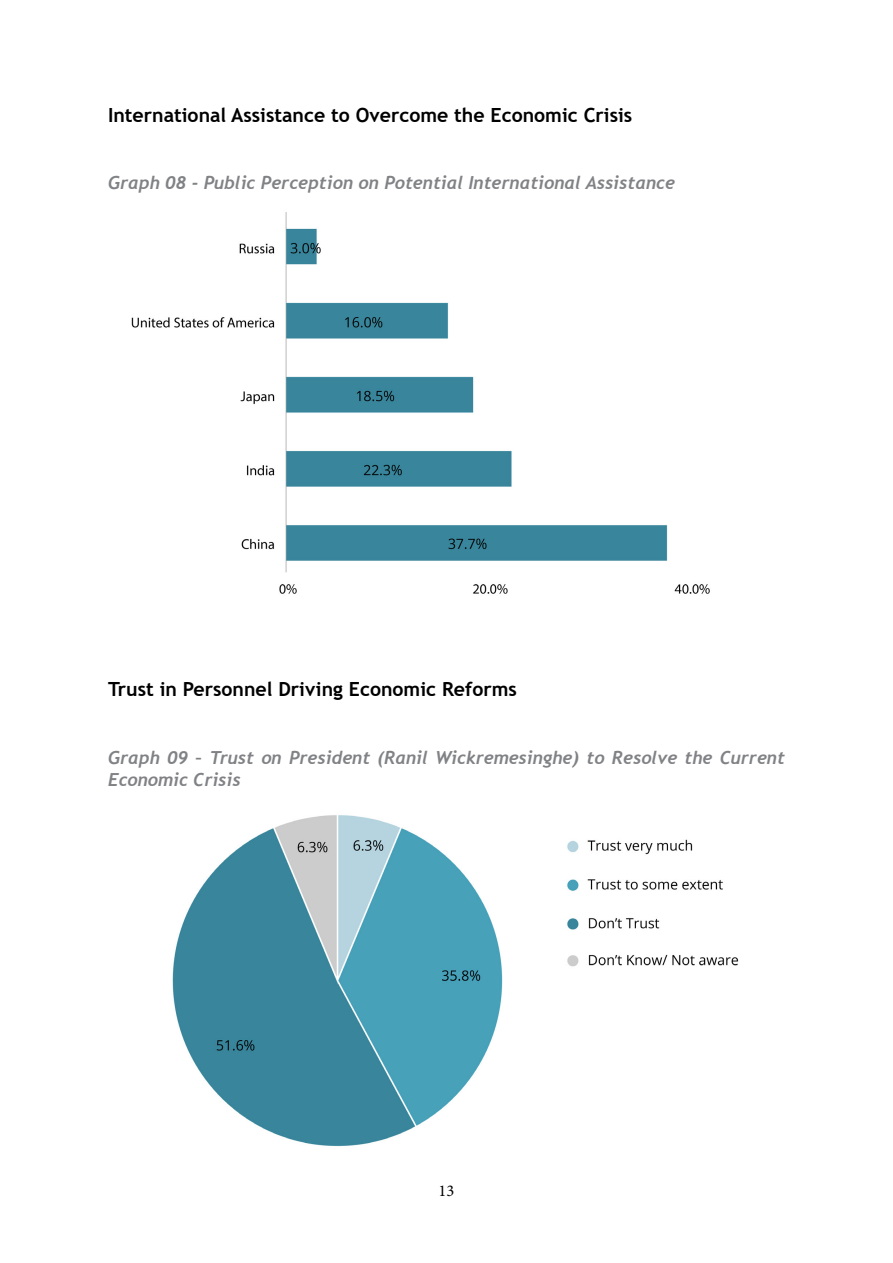
<style>
.page{position:relative;width:893px;height:1263px;background:#fff}
.page>*{position:absolute;margin:0;border:0;box-sizing:border-box;transform-origin:0 0}
.t1{font:700 19.5px "Trebuchet MS";color:#000}
.t2{font:italic 700 18px/22.5px "Trebuchet";color:#808285}
.t3{font:16.5px "Minion Pro";color:#000}
</style>
<div class="page">
<img style="left:131px;top:212px;width:579px;height:382px">
<img style="left:172px;top:815px;width:567px;height:332px">
<p class="t1" style="left:108px;top:103px;width:526px">International Assistance to Overcome the Economic Crisis</p>
<p class="t2" style="left:108px;top:172px;width:568px">Graph 08 - Public Perception on Potential International Assistance</p>
<p class="t1" style="left:108px;top:677px;width:410px">Trust in Personnel Driving Economic Reforms</p>
<p class="t2" style="left:108px;top:746px;width:678px">Graph 09 – Trust on President (Ranil Wickremesinghe) to Resolve the Current<br>Economic Crisis</p>
<p class="t3" style="left:439px;top:1180px;width:17px">13</p>
</div>
